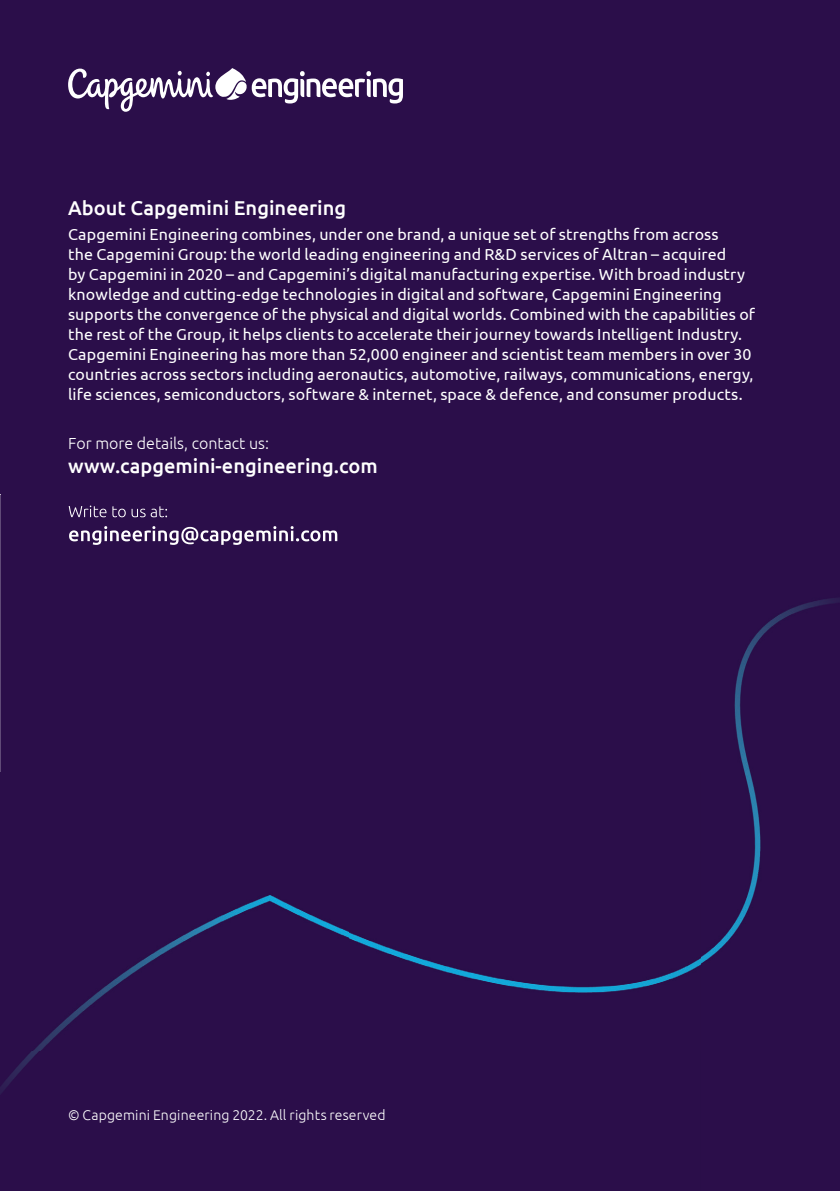
<style>
.page{position:relative;width:840px;height:1191px;background:#fff}
.page>*{position:absolute;margin:0;border:0;box-sizing:border-box;transform-origin:0 0}
.t1{font:500 20px "Ubuntu";color:#fff}
.t2{font:16px/20px "Ubuntu";letter-spacing:.005em;color:#fff}
.t3{font:300 16px "Ubuntu";color:#fff}
.t4{font:300 14px "Ubuntu";letter-spacing:.01em;color:#fff}
</style>
<div class="page">
<div style="left:0;top:0;width:839px;height:1191px;background:#2b0e4a"></div>
<img style="left:0;top:494px;width:839px;height:600px">
<img style="left:69px;top:505px;width:98px;height:12px">
<img style="left:69px;top:526px;width:268px;height:19px">
<svg style="left:68px;top:68px;width:335px;height:44px"></svg>
<p class="t1" style="left:68px;top:195px;width:279px">About Capgemini Engineering</p>
<p class="t2" style="left:68px;top:224px;width:688px">Capgemini Engineering combines, under one brand, a unique set of strengths from across<br>the Capgemini Group: the world leading engineering and R&amp;D services of Altran – acquired<br>by Capgemini in 2020 – and Capgemini’s digital manufacturing expertise. With broad industry knowledge and cutting-edge technologies in digital and software, Capgemini Engineering supports the convergence of the physical and digital worlds. Combined with the capabilities of the rest of the Group, it helps clients to accelerate their journey towards Intelligent Industry.<br>Capgemini Engineering has more than 52,000 engineer and scientist team members in over 30 countries across sectors including aeronautics, automotive, railways, communications, energy, life sciences, semiconductors, software &amp; internet, space &amp; defence, and consumer products.</p>
<p class="t3" style="left:68px;top:434px;width:202px">For more details, contact us:</p>
<p class="t1" style="left:68px;top:453px;width:311px">www.capgemini-engineering.com</p>
<p class="t4" style="left:68px;top:1106px;width:319px">© Capgemini Engineering 2022. All rights reserved</p>
</div>
